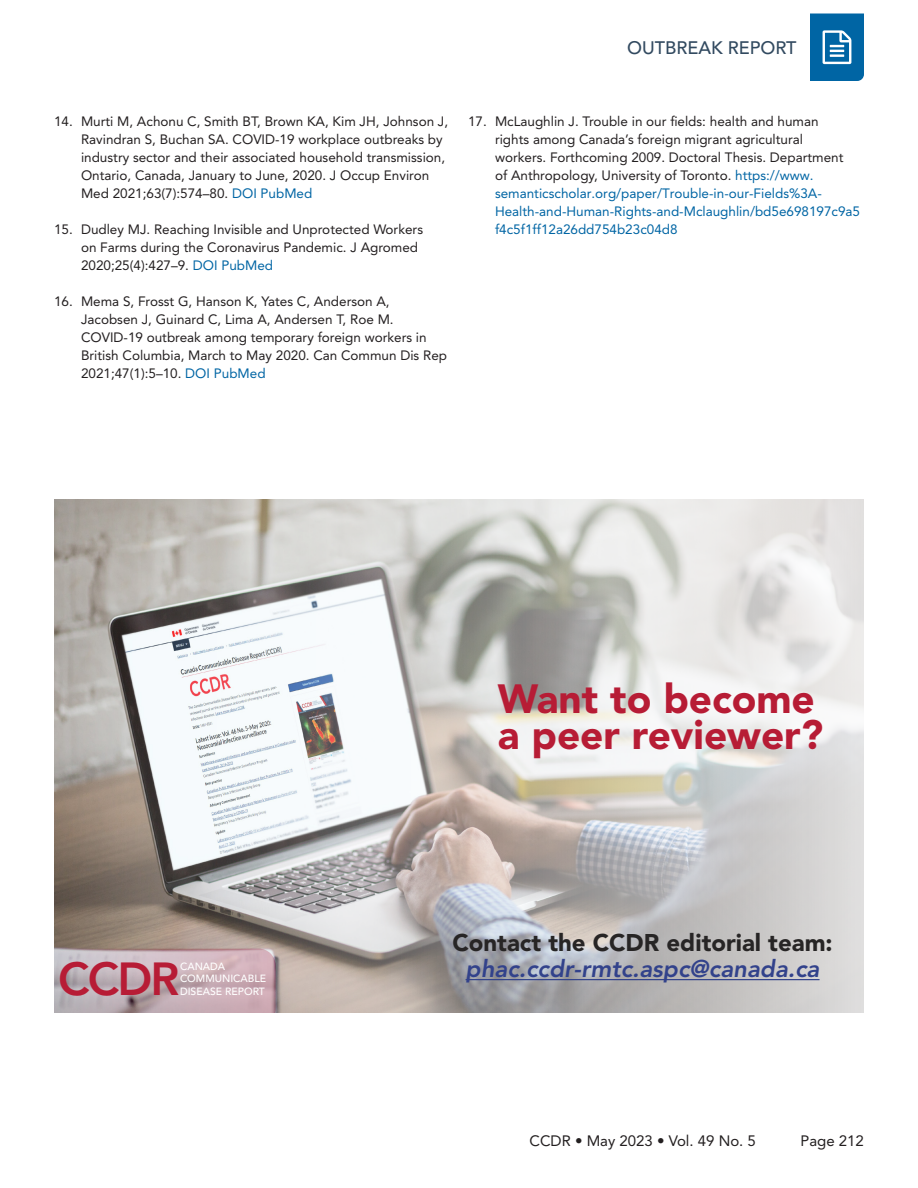
<style>
.page{position:relative;width:918px;height:1188px;background:#fff}
.page>*{position:absolute;margin:0;border:0;box-sizing:border-box;transform-origin:0 0}
.t1{font:800 46.05px "Avenir LT Std";color:#b71c35}
.t2{font:900 40.5px/36px "Avenir LT Std";color:#b71c35}
.t3{font:italic 800 24px "Avenir LT Std";color:#32428b}
.t4{font:900 24px "Avenir LT Std";color:#272525}
.t5{font:500 18px "Avenir LT Std";color:#324a60}
.t6{font:15px "Avenir LT Std";color:#231f20}
.t7{font:13.5px/18px "Avenir LT Std";color:#231f20}
.t8{font:500 10.35px/12.5px "Avenir LT Std";color:#fff}
.s1{color:#0065a4}
</style>
<div class="page">
<svg style="left:810px;top:14px;width:54px;height:67px;background:#1d76ae"></svg>
<img style="left:54px;top:500px;width:810px;height:512px">
<hr style="left:466px;top:979px;width:354px;height:1px;background:#32428b">
<h3 class="t5" style="left:627px;top:37px;width:171px">OUTBREAK REPORT</h3>
<p class="t7" style="left:81px;top:112px;width:369px;text-indent:-27px">14. Murti M, Achonu C, Smith BT, Brown KA, Kim JH, Johnson J, Ravindran S, Buchan SA. COVID-19 workplace outbreaks by industry sector and their associated household transmission, Ontario, Canada, January to June, 2020. J Occup Environ Med 2021;63(7):574–80. <span class="s1">DOI PubMed</span></p>
<p class="t7" style="left:81px;top:220px;width:344px;text-indent:-27px">15. Dudley MJ. Reaching Invisible and Unprotected Workers on Farms during the Coronavirus Pandemic. J Agromed<br>2020;25(4):427–9. <span class="s1">DOI PubMed</span></p>
<p class="t7" style="left:81px;top:292px;width:368px;text-indent:-27px">16. Mema S, Frosst G, Hanson K, Yates C, Anderson A, Jacobsen J, Guinard C, Lima A, Andersen T, Roe M.<br>COVID-19 outbreak among temporary foreign workers in British Columbia, March to May 2020. Can Commun Dis Rep 2021;47(1):5–10. <span class="s1">DOI PubMed</span></p>
<p class="t7" style="left:495px;top:112px;width:367px;text-indent:-27px">17. McLaughlin J. Trouble in our fields: health and human<br>rights among Canada’s foreign migrant agricultural<br>workers. Forthcoming 2009. Doctoral Thesis. Department<br>of Anthropology, University of Toronto. <span class="s1">https://www. semanticscholar.org/paper/Trouble-in-our-Fields%3A-Health-and-Human-Rights-and-Mclaughlin/bd5e698197c9a5 f4c5f1ff12a26dd754b23c04d8</span></p>
<p class="t2" style="left:498px;top:681px;width:327px">Want to become a peer reviewer?</p>
<p class="t1" style="left:58px;top:952px;width:123px">CCDR</p>
<p class="t8" style="left:180px;top:960px;width:88px">CANADA<br>COMMUNICABLE</p>
<p class="t8" style="left:180px;top:985px;width:86px">DISEASE REPORT</p>
<p class="t4" style="left:452px;top:929px;width:382px">Contact the CCDR editorial team:</p>
<p class="t3" style="left:466px;top:955px;width:355px">phac.ccdr-rmtc.aspc@canada.ca</p>
<p class="t6" style="left:529px;top:1133px;width:228px">CCDR • May 2023 • Vol. 49 No. 5</p>
<p class="t6" style="left:801px;top:1133px;width:65px">Page 212</p>
</div>
